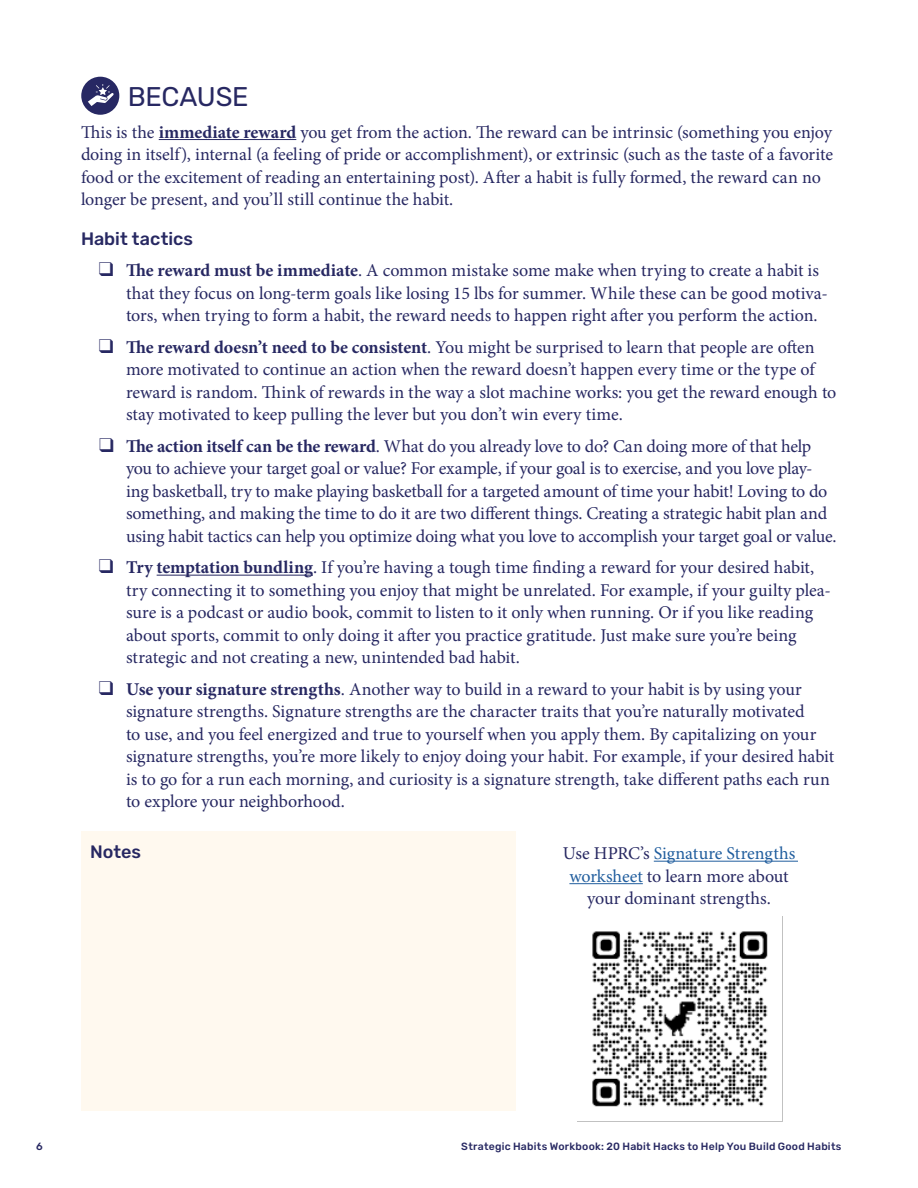
<style>
.page{position:relative;width:918px;height:1188px;background:#fff}
.page>*{position:absolute;margin:0;border:0;box-sizing:border-box;transform-origin:0 0}
.t1{font:27px "Rubik";letter-spacing:-.01em;color:#272862}
.t2{font:18px/22.5px "Minion Pro";letter-spacing:-.005em;color:#272862}
.t3{font:500 18px "Rubik";color:#272862}
.t4{font:500 10.5px "Rubik";letter-spacing:.02em;color:#272862}
.s1{font-weight:700}
.s2{color:#215e9e}
</style>
<div class="page">
<hr style="left:159px;top:139px;width:137px;height:1px;background:#272862">
<hr style="left:157px;top:575px;width:156px;height:1px;background:#272862">
<div style="left:81px;top:831px;width:435px;height:279px;background:#fff9ef"></div>
<hr style="left:654px;top:861px;width:144px;height:1px;background:#215e9e">
<hr style="left:569px;top:883px;width:74px;height:1px;background:#215e9e">
<img style="left:577px;top:917px;width:206px;height:205px">
<div style="left:81px;top:77px;width:38px;height:38px;background:#272863;border-radius:50%"></div>
<svg style="left:88px;top:84px;width:26px;height:22px"></svg>
<h2 class="t1" style="left:128px;top:82px;width:122px">BECAUSE</h2>
<p class="t2" style="left:81px;top:121px;width:754px">This is the <span class="s1">immediate reward</span> you get from the action. The reward can be intrinsic (something you enjoy doing in itself), internal (a feeling of pride or accomplishment), or extrinsic (such as the taste of a favorite food or the excitement of reading an entertaining post). After a habit is fully formed, the reward can no longer be present, and you’ll still continue the habit.</p>
<h3 class="t3" style="left:81px;top:228px;width:114px">Habit tactics</h3>
<p class="t2" style="left:126px;top:259px;width:703px"><span class="s1">The reward must be immediate</span>. A common mistake some make when trying to create a habit is that they focus on long-term goals like losing 15 lbs for summer. While these can be good motiva&shy;tors, when trying to form a habit, the reward needs to happen right after you perform the action.</p>
<p class="t2" style="left:126px;top:336px;width:712px"><span class="s1">The reward doesn’t need to be consistent</span>. You might be surprised to learn that people are often more motivated to continue an action when the reward doesn’t happen every time or the type of reward is random. Think of rewards in the way a slot machine works: you get the reward enough to stay motivated to keep pulling the lever but you don’t win every time.</p>
<p class="t2" style="left:126px;top:435px;width:712px"><span class="s1">The action itself can be the reward</span>. What do you already love to do? Can doing more of that help you to achieve your target goal or value? For example, if your goal is to exercise, and you love play&shy;ing basketball, try to make playing basketball for a targeted amount of time your habit! Loving to do something, and making the time to do it are two different things. Creating a strategic habit plan and using habit tactics can help you optimize doing what you love to accomplish your target goal or value.</p>
<p class="t2" style="left:126px;top:556px;width:706px"><span class="s1">Try temptation bundling</span>. If you’re having a tough time finding a reward for your desired habit, try connecting it to something you enjoy that might be unrelated. For example, if your guilty plea&shy;sure is a podcast or audio book, commit to listen to it only when running. Or if you like reading about sports, commit to only doing it after you practice gratitude. Just make sure you’re being strategic and not creating a new, unintended bad habit.</p>
<p class="t2" style="left:126px;top:678px;width:710px"><span class="s1">Use your signature strengths</span>. Another way to build in a reward to your habit is by using your signature strengths. Signature strengths are the character traits that you’re naturally motivated<br>to use, and you feel energized and true to yourself when you apply them. By capitalizing on your signature strengths, you’re more likely to enjoy doing your habit. For example, if your desired habit is to go for a run each morning, and curiosity is a signature strength, take different paths each run to explore your neighborhood.</p>
<p class="t3" style="left:90px;top:842px;width:52px">Notes</p>
<p class="t2" style="left:563px;top:842px;width:234px;text-align:center">Use HPRC’s <span class="s2">Signature Strengths worksheet</span> to learn more about your dominant strengths.</p>
<p class="t4" style="left:36px;top:1140px;width:8px">6</p>
<p class="t4" style="left:461px;top:1140px;width:382px">Strategic Habits Workbook: 20 Habit Hacks to Help You Build Good Habits</p>
</div>
